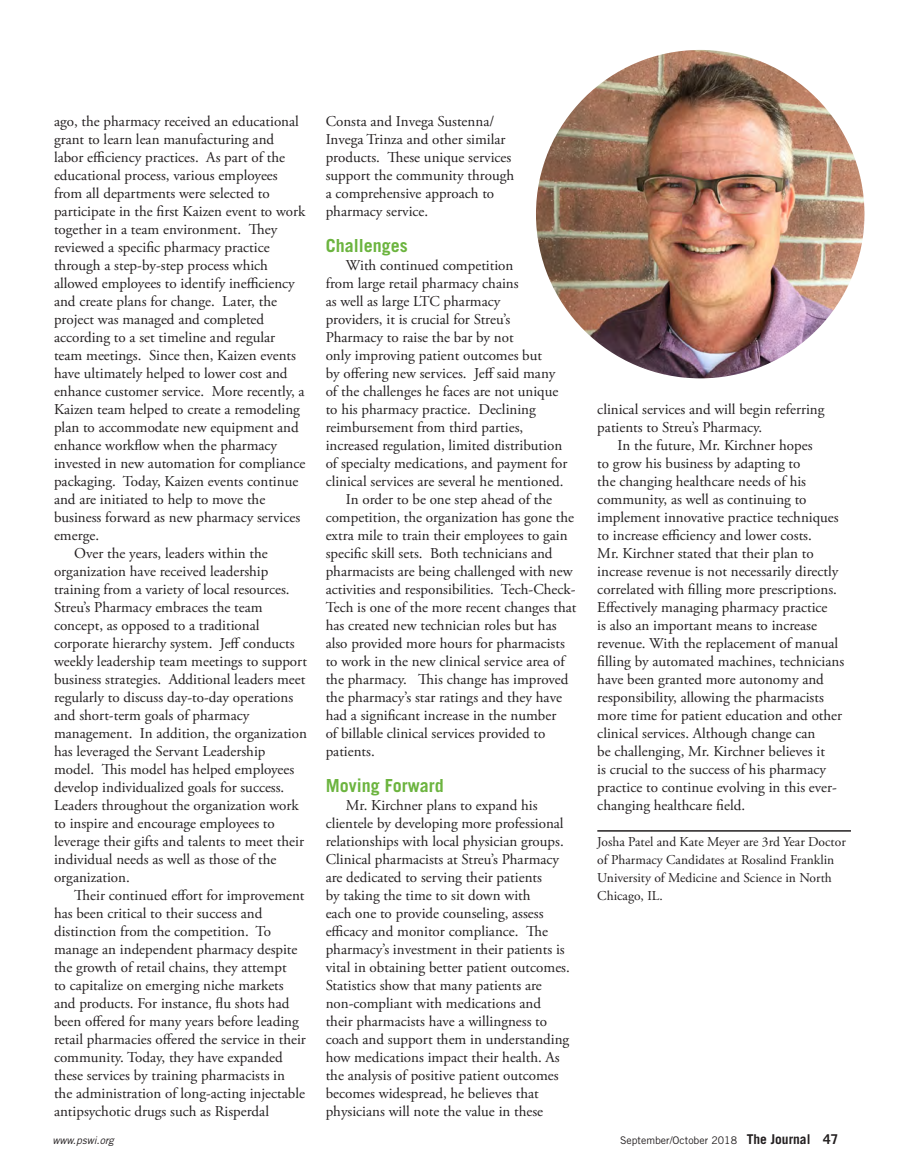
<style>
.page{position:relative;width:905px;height:1175px;background:#fff}
.page>*{position:absolute;margin:0;border:0;box-sizing:border-box;transform-origin:0 0}
.Body_10_12{font:700 18px "Trade Gothic LT Std";color:#6cb43f}
.Body_10_12-2{font:15px/18px "Adobe Garamond Pro";color:#231f20}
.about_the_author{font:13.5px/18px "Adobe Garamond Pro";color:#231f20}
.t1{font:10.5px "Trade Gothic LT Std";color:#231f20}
.t2{font:italic 10.5px "Trade Gothic LT Std";color:#231f20}
.s1{font-weight:700;font-size:13.5px}
</style>
<div class="page">
<hr style="left:597px;top:830px;width:253px;height:1px;background:#231f20">
<img style="left:536px;top:50px;width:328px;height:328px;border-radius:164px">
<p class="Body_10_12-2" style="left:54px;top:113px;width:253px">ago, the pharmacy received an educational grant to learn lean manufacturing and labor efficiency practices. As part of the educational process, various employees from all departments were selected to participate in the first Kaizen event to work together in a team environment. They reviewed a specific pharmacy practice through a step-by-step process which allowed employees to identify inefficiency and create plans for change. Later, the project was managed and completed according to a set timeline and regular team meetings. Since then, Kaizen events have ultimately helped to lower cost and enhance customer service. More recently, a Kaizen team helped to create a remodeling plan to accommodate new equipment and enhance workflow when the pharmacy invested in new automation for compliance packaging. Today, Kaizen events continue and are initiated to help to move the business forward as new pharmacy services emerge.</p>
<p class="Body_10_12-2" style="left:54px;top:545px;width:254px;text-indent:20px">Over the years, leaders within the organization have received leadership training from a variety of local resources.<br>Streu’s Pharmacy embraces the team concept, as opposed to a traditional corporate hierarchy system. Jeff conducts weekly leadership team meetings to support business strategies. Additional leaders meet regularly to discuss day-to-day operations and short-term goals of pharmacy management. In addition, the organization has leveraged the Servant Leadership model. This model has helped employees develop individualized goals for success.<br>Leaders throughout the organization work to inspire and encourage employees to leverage their gifts and talents to meet their individual needs as well as those of the organization.</p>
<p class="Body_10_12-2" style="left:54px;top:887px;width:253px;text-indent:20px">Their continued effort for improvement has been critical to their success and distinction from the competition. To manage an independent pharmacy despite the growth of retail chains, they attempt<br>to capitalize on emerging niche markets and products. For instance, flu shots had been offered for many years before leading retail pharmacies offered the service in their community. Today, they have expanded these services by training pharmacists in the administration of long-acting injectable antipsychotic drugs such as Risperdal</p>
<p class="Body_10_12-2" style="left:326px;top:113px;width:190px">Consta and Invega Sustenna/<br>Invega Trinza and other similar products. These unique services support the community through a comprehensive approach to pharmacy service.</p>
<p class="Body_10_12" style="left:326px;top:235px;width:84px">Challenges</p>
<p class="Body_10_12-2" style="left:326px;top:257px;width:243px;text-indent:20px">With continued competition<br>from large retail pharmacy chains<br>as well as large LTC pharmacy<br>providers, it is crucial for Streu’s Pharmacy to raise the bar by not<br>only improving patient outcomes but<br>by offering new services. Jeff said many of the challenges he faces are not unique to his pharmacy practice. Declining reimbursement from third parties, increased regulation, limited distribution of specialty medications, and payment for clinical services are several he mentioned.</p>
<p class="Body_10_12-2" style="left:326px;top:491px;width:252px;text-indent:20px">In order to be one step ahead of the competition, the organization has gone the extra mile to train their employees to gain specific skill sets. Both technicians and pharmacists are being challenged with new activities and responsibilities. Tech-Check-Tech is one of the more recent changes that has created new technician roles but has also provided more hours for pharmacists to work in the new clinical service area of the pharmacy. This change has improved the pharmacy’s star ratings and they have had a significant increase in the number<br>of billable clinical services provided to patients.</p>
<p class="Body_10_12" style="left:326px;top:775px;width:119px">Moving Forward</p>
<p class="Body_10_12-2" style="left:326px;top:797px;width:246px;text-indent:20px">Mr. Kirchner plans to expand his clientele by developing more professional relationships with local physician groups.<br>Clinical pharmacists at Streu’s Pharmacy are dedicated to serving their patients<br>by taking the time to sit down with<br>each one to provide counseling, assess efficacy and monitor compliance. The pharmacy’s investment in their patients is vital in obtaining better patient outcomes.<br>Statistics show that many patients are non-compliant with medications and their pharmacists have a willingness to coach and support them in understanding how medications impact their health. As the analysis of positive patient outcomes becomes widespread, he believes that physicians will note the value in these</p>
<p class="Body_10_12-2" style="left:597px;top:401px;width:228px">clinical services and will begin referring patients to Streu’s Pharmacy.</p>
<p class="Body_10_12-2" style="left:597px;top:437px;width:248px;text-indent:20px">In the future, Mr. Kirchner hopes<br>to grow his business by adapting to<br>the changing healthcare needs of his community, as well as continuing to implement innovative practice techniques to increase efficiency and lower costs.<br>Mr. Kirchner stated that their plan to increase revenue is not necessarily directly correlated with filling more prescriptions.<br>Effectively managing pharmacy practice<br>is also an important means to increase revenue. With the replacement of manual filling by automated machines, technicians have been granted more autonomy and responsibility, allowing the pharmacists more time for patient education and other clinical services. Although change can<br>be challenging, Mr. Kirchner believes it<br>is crucial to the success of his pharmacy practice to continue evolving in this ever&shy;changing healthcare field.</p>
<p class="about_the_author" style="left:597px;top:833px;width:250px">Josha Patel and Kate Meyer are 3rd Year Doctor of Pharmacy Candidates at Rosalind Franklin University of Medicine and Science in North Chicago, IL.</p>
<p class="t2" style="left:52px;top:1134px;width:63px">www.pswi.org</p>
<p class="t1" style="left:620px;top:1134px;width:220px">September/October 2018 <span class="s1">The Journal 47</span></p>
</div>
